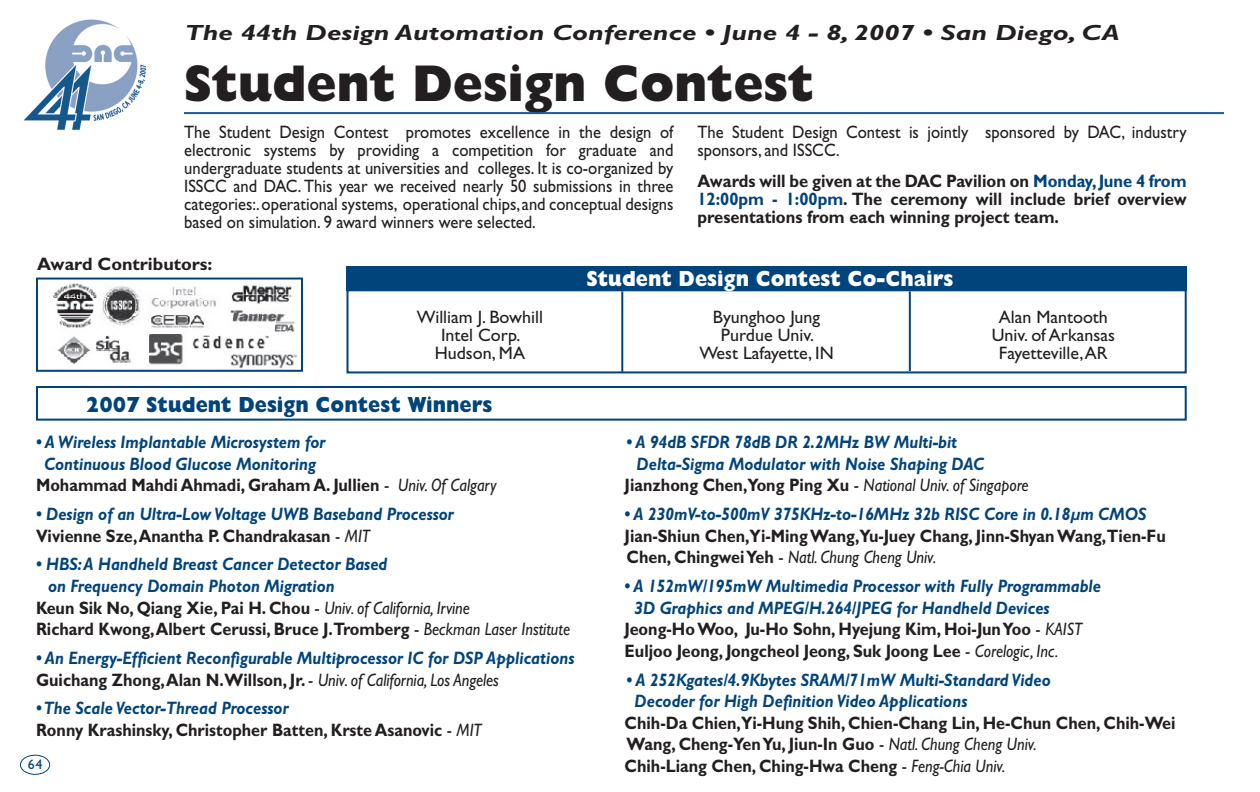
<style>
.page{position:relative;width:1260px;height:792px;background:#fff}
.page>*{position:absolute;margin:0;border:0;box-sizing:border-box;transform-origin:0 0}
.t1{font:800 52px "Gill Sans";letter-spacing:-.005em;color:#231f20;scale:.95 1}
.t2{font:italic 700 22px "Gill Sans";color:#231f20;scale:1.3 1}
.t3{font:800 22px "Gill Sans";color:#00447b;scale:.9 1}
.t4{font:800 22px "Gill Sans";color:#fff;scale:.9 1}
.t5{font:italic 700 18px/21.6px "Gill Sans";color:#00447b;scale:.9 1}
.t6{font:700 18px/21.6px "Gill Sans";color:#231f20;scale:.9 1}
.t7{font:18px/18px "Gill Sans";color:#231f20;text-align:justify;scale:.92 1}
.t8{font:700 18px/18px "Gill Sans";color:#231f20;text-align:justify;scale:.92 1}
.t9{font:18px/18px "Gill Sans";color:#231f20;text-align:center}
.t10{font:700 18px "Gill Sans";color:#231f20}
.t11{font:14px "Gill Sans";color:#00447b}
.s1{color:#00447b}
.s2{font-weight:400}
.s3{font-weight:400;font-style:italic}
.s4{font-style:normal;color:#231f20}
.s5{font-weight:400;font-style:normal;color:#231f20}
.s6{font-weight:400;color:#231f20}
.s7{font-style:italic;color:#00447b}
</style>
<div class="page">
<img style="left:23px;top:19px;width:123px;height:111px">
<div style="left:20px;top:755px;width:30px;height:20px;border:1px solid #00447b;border-radius:50%"></div>
<hr style="left:184px;top:112px;width:1040px;height:2px;background:#1e5b8f">
<div style="left:346px;top:289px;width:841px;height:84px;border:2px solid #00447b"></div>
<div style="left:346px;top:266px;width:841px;height:24px;background:#00447b"></div>
<hr style="left:621px;top:291px;width:2px;height:81px;background:#00447b">
<hr style="left:909px;top:291px;width:2px;height:80px;background:#00447b">
<img style="left:53px;top:283px;width:245px;height:86px">
<div style="left:36px;top:278px;width:267px;height:94px;border:2px solid #00447b"></div>
<div style="left:36px;top:386px;width:1151px;height:35px;border:2px solid #00447b"></div>
<p class="t2" style="left:185px;top:20px;width:721px">The 44th Design Automation Conference • June 4 - 8, 2007 • San Diego, CA</p>
<h1 class="t1" style="left:184px;top:53px;width:665px">Student Design Contest</h1>
<p class="t7" style="left:184px;top:123px;width:533px">The Student Design Contest promotes excellence in the design of electronic systems by providing a competition for graduate and undergraduate students at universities and colleges. It is co-organized by ISSCC and DAC. This year we received nearly 50 submissions in three categories:. operational systems, operational chips, and conceptual designs based on simulation. 9 award winners were selected.</p>
<p class="t7" style="left:697px;top:123px;width:533px">The Student Design Contest is jointly sponsored by DAC, industry sponsors, and ISSCC.</p>
<p class="t8" style="left:697px;top:172px;width:533px">Awards will be given at the DAC Pavilion on <span class="s1">Monday, June 4 from 12:00pm - 1:00pm</span>. The ceremony will include brief overview presentations from each winning project team.</p>
<p class="t10" style="left:37px;top:254px;width:177px">Award Contributors:</p>
<p class="t4" style="left:586px;top:266px;width:409px">Student Design Contest Co-Chairs</p>
<p class="t9" style="left:417px;top:308px;width:128px">William J. Bowhill<br>Intel Corp.<br>Hudson, MA</p>
<p class="t9" style="left:699px;top:308px;width:136px">Byunghoo Jung<br>Purdue Univ.<br>West Lafayette, IN</p>
<p class="t9" style="left:992px;top:308px;width:125px">Alan Mantooth<br>Univ. of Arkansas<br>Fayetteville, AR</p>
<p class="t3" style="left:86px;top:391px;width:453px">2007 Student Design Contest Winners</p>
<p class="t5" style="left:36px;top:431px;width:323px">• A Wireless Implantable Microsystem for</p>
<p class="t5" style="left:44px;top:453px;width:304px">Continuous Blood Glucose Monitoring</p>
<p class="t6" style="left:36px;top:474px;width:513px">Mohammad Mahdi Ahmadi, Graham A. Jullien <span class="s2">-</span> <span class="s3">Univ. Of Calgary</span></p>
<p class="t5" style="left:36px;top:503px;width:466px">• Design of an Ultra-Low Voltage UWB Baseband Processor<br><span class="s4">Vivienne Sze, Anantha P. Chandrakasan</span> <span class="s5">-</span> <span class="s6">MIT</span></p>
<p class="t5" style="left:36px;top:554px;width:392px">• HBS: A Handheld Breast Cancer Detector Based</p>
<p class="t5" style="left:48px;top:575px;width:320px">on Frequency Domain Photon Migration</p>
<p class="t6" style="left:36px;top:597px;width:484px">Keun Sik No, Qiang Xie, Pai H. Chou <span class="s2">-</span> <span class="s3">Univ. of California, Irvine</span></p>
<p class="t6" style="left:36px;top:618px;width:595px">Richard Kwong, Albert Cerussi, Bruce J.Tromberg <span class="s2">-</span> <span class="s3">Beckman Laser Institute</span></p>
<p class="t5" style="left:36px;top:647px;width:600px">• An Energy-Efficient Reconfigurable Multiprocessor IC for DSP Applications<br><span class="s4">Guichang Zhong, Alan N.Willson, Jr.</span> <span class="s5">-</span> <span class="s6">Univ. of California, Los Angeles</span></p>
<p class="t6" style="left:36px;top:697px;width:497px"><span class="s7">• The Scale Vector-Thread Processor<br></span>Ronny Krashinsky, Christopher Batten, Krste Asanovic <span class="s2">-</span> <span class="s3">MIT</span></p>
<p class="t11" style="left:28px;top:756px;width:16px">64</p>
<p class="t5" style="left:627px;top:431px;width:369px">• A 94dB SFDR 78dB DR 2.2MHz BW Multi-bit</p>
<p class="t5" style="left:637px;top:453px;width:388px">Delta-Sigma Modulator with Noise Shaping DAC</p>
<p class="t6" style="left:625px;top:474px;width:450px">Jianzhong Chen,Yong Ping Xu <span class="s2">-</span> <span class="s3">National Univ. of Singapore</span></p>
<p class="t5" style="left:625px;top:503px;width:582px">• A 230mV-to-500mV 375KHz-to-16MHz 32b RISC Core in 0.18µm CMOS</p>
<p class="t6" style="left:625px;top:525px;width:603px">Jian-Shiun Chen,Yi-Ming Wang,Yu-Juey Chang, Jinn-Shyan Wang,Tien-Fu<br>Chen, Chingwei Yeh <span class="s2">-</span> <span class="s3">Natl. Chung Cheng Univ.</span></p>
<p class="t5" style="left:625px;top:575px;width:531px">• A 152mW/195mW Multimedia Processor with Fully Programmable</p>
<p class="t5" style="left:635px;top:597px;width:463px">3D Graphics and MPEG/H.264/JPEG for Handheld Devices</p>
<p class="t6" style="left:625px;top:618px;width:510px">Jeong-Ho Woo, Ju-Ho Sohn, Hyejung Kim, Hoi-Jun Yoo <span class="s2">-</span> <span class="s3">KAIST</span></p>
<p class="t6" style="left:625px;top:640px;width:483px">Euljoo Jeong, Jongcheol Jeong, Suk Joong Lee <span class="s2">-</span> <span class="s3">Corelogic, Inc.</span></p>
<p class="t5" style="left:635px;top:669px;width:464px;text-indent:-8px">• A 252Kgates/4.9Kbytes SRAM/71mW Multi-Standard Video<br>Decoder for High Definition Video Applications</p>
<p class="t6" style="left:625px;top:712px;width:614px">Chih-Da Chien,Yi-Hung Shih, Chien-Chang Lin, He-Chun Chen, Chih-Wei<br>Wang, Cheng-Yen Yu, Jiun-In Guo <span class="s2">-</span> <span class="s3">Natl. Chung Cheng Univ.<br></span>Chih-Liang Chen, Ching-Hwa Cheng <span class="s2">-</span> <span class="s3">Feng-Chia Univ.</span></p>
</div>
